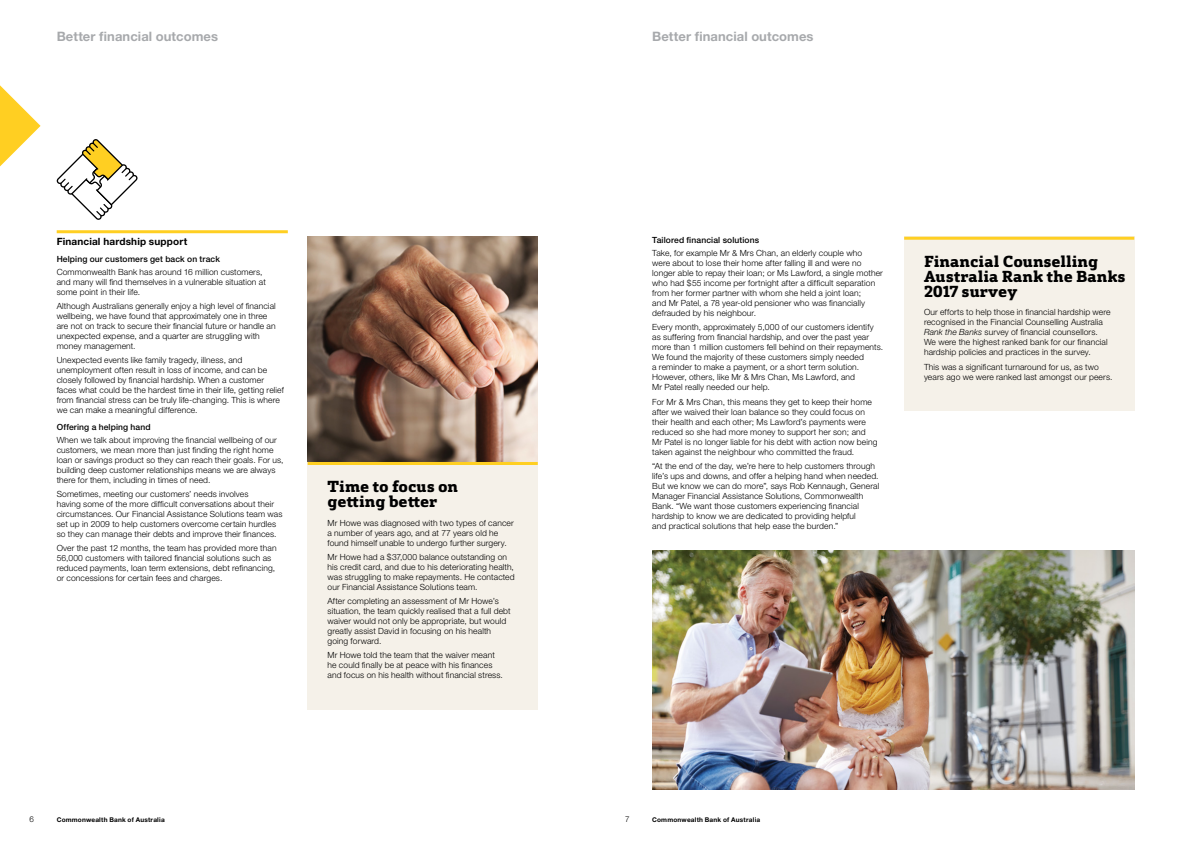
<style>
.page{position:relative;width:1191px;height:842px;background:#fff}
.page>*{position:absolute;margin:0;border:0;box-sizing:border-box;transform-origin:0 0}
.t1{font:800 15px/15px "CBA Slab";color:#000}
.t2{font:700 13px "Helvetica Neue";letter-spacing:.005em;color:#a7a9ac}
.t3{font:700 10px "Helvetica Neue";letter-spacing:.015em;color:#000}
.t4{font:300 8.5px/10px "Helvetica Neue";letter-spacing:.015em;color:#000}
.t5{font:500 8.5px "Helvetica Neue";letter-spacing:.015em;color:#000}
.t6{font:300 8px "Helvetica Neue";color:#000}
.t7{font:700 6.5px "Helvetica Neue";letter-spacing:.03em;color:#000}
.s1{font-style:italic}
</style>
<div class="page">
<img style="left:308px;top:237px;width:230px;height:225px">
<div style="left:308px;top:462px;width:230px;height:248px;background:#f5f1e9"></div>
<hr style="left:308px;top:462px;width:230px;height:3px;background:#ffcf22">
<div style="left:904px;top:237px;width:230px;height:174px;background:#f5f1e9"></div>
<hr style="left:904px;top:237px;width:230px;height:3px;background:#ffcf22">
<hr style="left:57px;top:230px;width:231px;height:3px;background:#ffcf22">
<img style="left:652px;top:550px;width:482px;height:240px">
<svg style="left:57px;top:139px;width:80px;height:81px"></svg>
<svg style="left:0;top:85px;width:41px;height:82px"></svg>
<h2 class="t2" style="left:57px;top:28px;width:163px">Better financial outcomes</h2>
<h2 class="t2" style="left:652px;top:28px;width:163px">Better financial outcomes</h2>
<p class="t3" style="left:57px;top:235px;width:132px">Financial hardship support</p>
<p class="t5" style="left:57px;top:254px;width:165px">Helping our customers get back on track</p>
<p class="t4" style="left:57px;top:266px;width:211px">Commonwealth Bank has around 16 million customers, and many will find themselves in a vulnerable situation at some point in their life.</p>
<p class="t4" style="left:57px;top:301px;width:220px">Although Australians generally enjoy a high level of financial wellbeing, we have found that approximately one in three are not on track to secure their financial future or handle an unexpected expense, and a quarter are struggling with money management.</p>
<p class="t4" style="left:57px;top:355px;width:229px">Unexpected events like family tragedy, illness, and unemployment often result in loss of income, and can be closely followed by financial hardship. When a customer faces what could be the hardest time in their life, getting relief from financial stress can be truly life-changing. This is where we can make a meaningful difference.</p>
<p class="t5" style="left:57px;top:422px;width:95px">Offering a helping hand</p>
<p class="t4" style="left:57px;top:435px;width:228px">When we talk about improving the financial wellbeing of our customers, we mean more than just finding the right home loan or savings product so they can reach their goals. For us, building deep customer relationships means we are always there for them, including in times of need.</p>
<p class="t4" style="left:57px;top:489px;width:227px">Sometimes, meeting our customers’ needs involves<br>having some of the more difficult conversations about their circumstances. Our Financial Assistance Solutions team was set up in 2009 to help customers overcome certain hurdles so they can manage their debts and improve their finances.</p>
<p class="t4" style="left:57px;top:543px;width:221px">Over the past 12 months, the team has provided more than 56,000 customers with tailored financial solutions such as reduced payments, loan term extensions, debt refinancing, or concessions for certain fees and charges.</p>
<h1 class="t1" style="left:327px;top:479px;width:132px">Time to focus on getting better</h1>
<p class="t4" style="left:327px;top:517px;width:188px">Mr Howe was diagnosed with two types of cancer a number of years ago, and at 77 years old he found himself unable to undergo further surgery.</p>
<p class="t4" style="left:327px;top:552px;width:189px">Mr Howe had a $37,000 balance outstanding on his credit card, and due to his deteriorating health, was struggling to make repayments. He contacted our Financial Assistance Solutions team.</p>
<p class="t4" style="left:327px;top:596px;width:185px">After completing an assessment of Mr Howe’s situation, the team quickly realised that a full debt waiver would not only be appropriate, but would greatly assist David in focusing on his health going forward.</p>
<p class="t4" style="left:327px;top:650px;width:177px">Mr Howe told the team that the waiver meant he could finally be at peace with his finances and focus on his health without financial stress.</p>
<p class="t5" style="left:652px;top:235px;width:108px">Tailored financial solutions</p>
<p class="t4" style="left:652px;top:248px;width:232px">Take, for example Mr &amp; Mrs Chan, an elderly couple who<br>were about to lose their home after falling ill and were no longer able to repay their loan; or Ms Lawford, a single mother who had $55 income per fortnight after a difficult separation from her former partner with whom she held a joint loan;<br>and Mr Patel, a 78 year-old pensioner who was financially defrauded by his neighbour.</p>
<p class="t4" style="left:652px;top:322px;width:232px">Every month, approximately 5,000 of our customers identify as suffering from financial hardship, and over the past year more than 1 million customers fell behind on their repayments.<br>We found the majority of these customers simply needed<br>a reminder to make a payment, or a short term solution.<br>However, others, like Mr &amp; Mrs Chan, Ms Lawford, and<br>Mr Patel really needed our help.</p>
<p class="t4" style="left:652px;top:396px;width:227px">For Mr &amp; Mrs Chan, this means they get to keep their home after we waived their loan balance so they could focus on their health and each other; Ms Lawford’s payments were reduced so she had more money to support her son; and Mr Patel is no longer liable for his debt with action now being taken against the neighbour who committed the fraud.</p>
<p class="t4" style="left:652px;top:461px;width:229px">“At the end of the day, we’re here to help customers through life’s ups and downs, and offer a helping hand when needed.<br>But we know we can do more”, says Rob Kennaugh, General Manager Financial Assistance Solutions, Commonwealth Bank. “We want those customers experiencing financial hardship to know we are dedicated to providing helpful<br>and practical solutions that help ease the burden.”</p>
<h1 class="t1" style="left:924px;top:254px;width:203px">Financial Counselling<br>Australia Rank the Banks<br>2017 survey</h1>
<p class="t4" style="left:924px;top:307px;width:188px">Our efforts to help those in financial hardship were recognised in the Financial Counselling Australia <span class="s1">Rank the Banks</span> survey of financial counsellors.<br>We were the highest ranked bank for our financial hardship policies and practices in the survey.</p>
<p class="t4" style="left:924px;top:361px;width:190px">This was a significant turnaround for us, as two years ago we were ranked last amongst our peers.</p>
<p class="t6" style="left:30px;top:814px;width:6px">6</p>
<p class="t7" style="left:57px;top:816px;width:110px">Commonwealth Bank of Australia</p>
<p class="t6" style="left:625px;top:814px;width:6px">7</p>
<p class="t7" style="left:652px;top:816px;width:110px">Commonwealth Bank of Australia</p>
</div>
